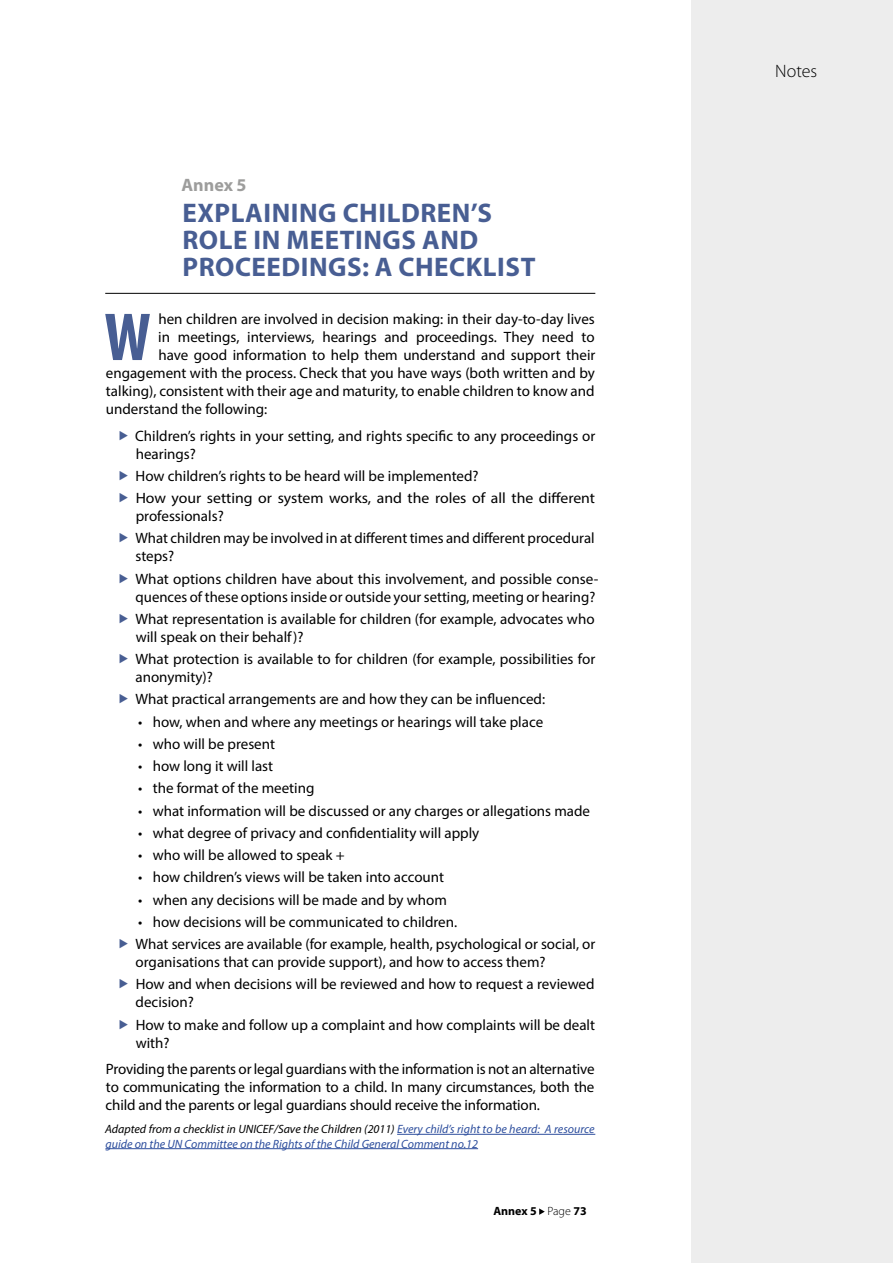
<style>
.page{position:relative;width:893px;height:1263px;background:#fff}
.page>*{position:absolute;margin:0;border:0;box-sizing:border-box;transform-origin:0 0}
.t1{font:700 condensed 68.4px "Myriad Pro";color:#485e93}
.t2{font:700 27px/27px "Myriad Pro";letter-spacing:.02em;color:#485e93}
.t3{font:700 18px "Myriad Pro";letter-spacing:-.005em;color:#9d9d9c}
.t4{font:300 18px "Myriad Pro";color:#000}
.t5{font:15px/22.2px "Myriad Pro";color:#000}
.t6{font:italic 12px/14.4px "Myriad Pro";color:#2d4e9d}
.t7{font:700 12px "Myriad Pro";color:#000}
.s1{color:#000}
.s2{font-weight:300}
</style>
<div class="page">
<svg style="left:539px;top:1208px;width:6px;height:7px"></svg>
<div style="left:691px;top:0;width:202px;height:1263px;background:#ededed"></div>
<hr style="left:105px;top:293px;width:490px;height:1px;background:#000">
<hr style="left:397px;top:1134px;width:198px;height:1px;background:#2d4e9d">
<hr style="left:105px;top:1148px;width:373px;height:1px;background:#2d4e9d">
<p class="t3" style="left:182px;top:173px;width:67px">Annex 5</p>
<h2 class="t2" style="left:182px;top:198px;width:354px">EXPLAINING CHILDREN’S<br>ROLE IN MEETINGS AND<br>PROCEEDINGS: A CHECKLIST</h2>
<h1 class="t1" style="left:104px;top:294px;width:48px">W</h1>
<p class="t5" style="left:158px;top:308px;width:438px">hen children are involved in decision making: in their day-to-day lives</p>
<p class="t5" style="left:158px;top:326px;width:438px">in meetings, interviews, hearings and proceedings. They need to</p>
<p class="t5" style="left:158px;top:344px;width:439px">have good information to help them understand and support their</p>
<p class="t5" style="left:106px;top:362px;width:491px">engagement with the process. Check that you have ways (both written and by</p>
<p class="t5" style="left:106px;top:380px;width:490px">talking), consistent with their age and maturity, to enable children to know and</p>
<p class="t5" style="left:106px;top:398px;width:163px">understand the following:</p>
<p class="t5" style="left:135px;top:426px;width:462px;line-height:18px">Children’s rights in your setting, and rights specific to any proceedings or hearings?</p>
<p class="t5" style="left:136px;top:464px;width:461px">How children’s rights to be heard will be implemented?<br>How your setting or system works, and the roles of all the different</p>
<p class="t5" style="left:136px;top:505px;width:461px">professionals?<br>What children may be involved in at different times and different procedural</p>
<p class="t5" style="left:135px;top:545px;width:465px">steps?<br>What options children have about this involvement, and possible conse-</p>
<p class="t5" style="left:136px;top:585px;width:461px">quences of these options inside or outside your setting, meeting or hearing?<br>What representation is available for children (for example, advocates who</p>
<p class="t5" style="left:136px;top:625px;width:461px">will speak on their behalf)?<br>What protection is available to for children (for example, possibilities for</p>
<p class="t5" style="left:135px;top:666px;width:411px">anonymity)?<br>What practical arrangements are and how they can be influenced:</p>
<p class="t5" style="left:138px;top:710px;width:407px">• how, when and where any meetings or hearings will take place</p>
<p class="t5" style="left:138px;top:732px;width:138px">• who will be present</p>
<p class="t5" style="left:138px;top:755px;width:137px">• how long it will last</p>
<p class="t5" style="left:138px;top:777px;width:178px">• the format of the meeting</p>
<p class="t5" style="left:138px;top:799px;width:453px">• what information will be discussed or any charges or allegations made</p>
<p class="t5" style="left:138px;top:821px;width:343px">• what degree of privacy and confidentiality will apply</p>
<p class="t5" style="left:138px;top:844px;width:208px">• who will be allowed to speak +</p>
<p class="t5" style="left:138px;top:866px;width:307px">• how children’s views will be taken into account</p>
<p class="t5" style="left:138px;top:888px;width:310px">• when any decisions will be made and by whom</p>
<p class="t5" style="left:136px;top:910px;width:461px">• how decisions will be communicated to children.<br>What services are available (for example, health, psychological or social, or</p>
<p class="t5" style="left:136px;top:951px;width:460px">organisations that can provide support), and how to access them?<br>How and when decisions will be reviewed and how to request a reviewed</p>
<p class="t5" style="left:136px;top:991px;width:461px">decision?<br>How to make and follow up a complaint and how complaints will be dealt</p>
<p class="t5" style="left:106px;top:1029px;width:490px;line-height:26.5px;text-indent:30px">with?<br>Providing the parents or legal guardians with the information is not an alternative</p>
<p class="t5" style="left:106px;top:1078px;width:490px;line-height:18px">to communicating the information to a child. In many circumstances, both the child and the parents or legal guardians should receive the information.</p>
<p class="t6" style="left:105px;top:1122px;width:491px"><span class="s1">Adapted from a checklist in UNICEF/Save the Children (2011)</span> Every child’s right to be heard: A resource guide on the UN Committee on the Rights of the Child General Comment no.12</p>
<p class="t7" style="left:493px;top:1203px;width:95px">Annex 5 <span class="s2">Page</span> 73</p>
<p class="t4" style="left:775px;top:61px;width:43px">Notes</p>
</div>
